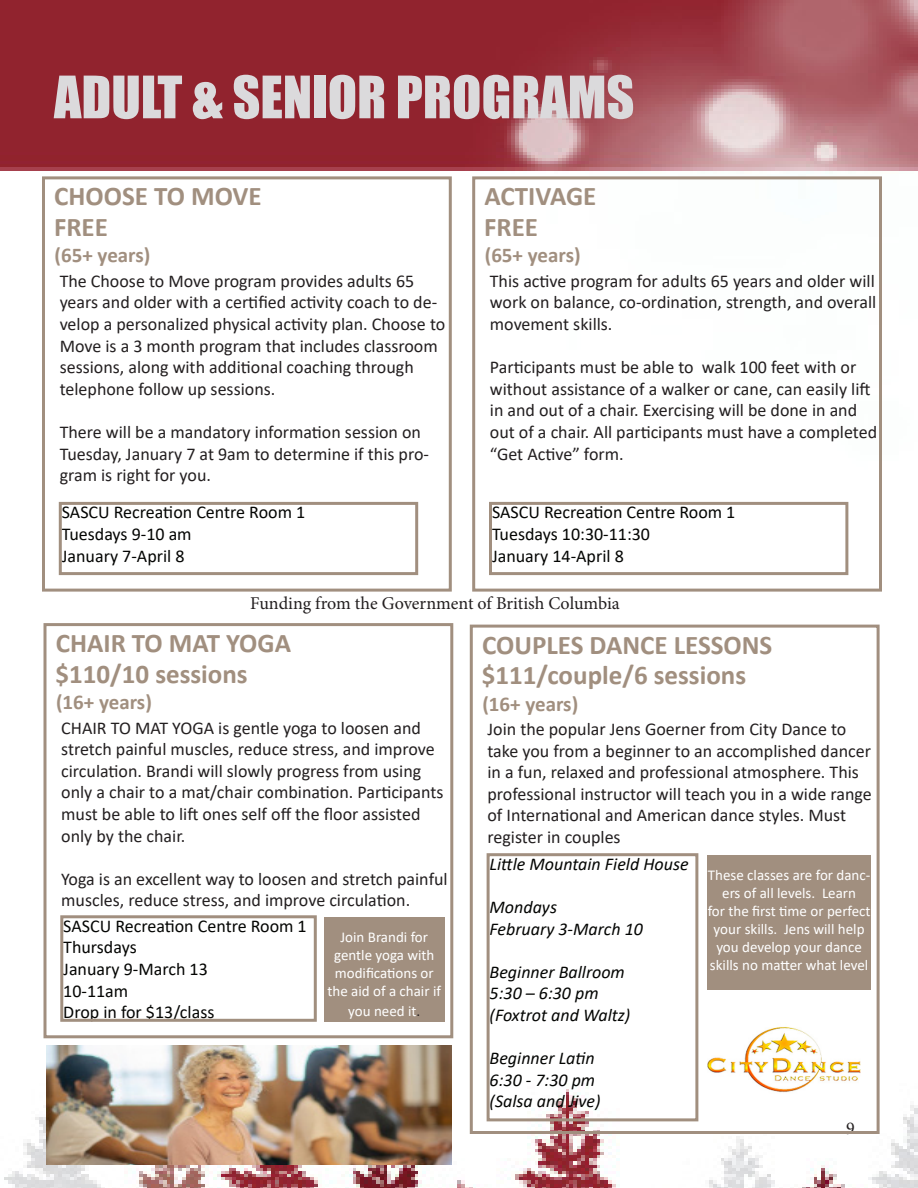
<style>
.page{position:relative;width:918px;height:1188px;background:#fff}
.page>*{position:absolute;margin:0;border:0;box-sizing:border-box;transform-origin:0 0}
.t1{font:54px "Impact";color:#dbdadc}
.t2{font:700 27px "Calibri";color:#a18f7f}
.t3{font:700 21px "Calibri";color:#a18f7f}
.t4{font:18px/21.6px "Calibri";color:#231f20}
.t5{font:18px/21.6px "Calibri";color:#040503}
.t6{font:italic 18px/21.6px "Calibri";color:#040503}
.t7{font:18px "Minion Pro";letter-spacing:-.005em;color:#231f20}
.t8{font:15px/18px "Calibri";color:#fff;text-align:center}
.s1{color:#231f20}
</style>
<div class="page">
<img style="left:0;top:0;width:918px;height:1188px">
<div style="left:44px;top:623px;width:409px;height:415px;border:3px solid #a18f7f"></div>
<div style="left:472px;top:176px;width:410px;height:416px;border:3px solid #a18f7f"></div>
<div style="left:59px;top:502px;width:359px;height:73px;border:3px solid #a18f7f"></div>
<div style="left:42px;top:176px;width:410px;height:416px;border:3px solid #a18f7f"></div>
<div style="left:489px;top:502px;width:359px;height:73px;border:3px solid #a18f7f"></div>
<div style="left:60px;top:915px;width:257px;height:107px;border:3px solid #a18f7f"></div>
<div style="left:324px;top:917px;width:121px;height:105px;background:#a18f7f"></div>
<img style="left:47px;top:1046px;width:405px;height:119px">
<div style="left:470px;top:625px;width:410px;height:509px;border:3px solid #a18f7f"></div>
<div style="left:487px;top:853px;width:211px;height:268px;border:3px solid #a18f7f"></div>
<div style="left:707px;top:855px;width:164px;height:135px;background:#a18f7f"></div>
<img style="left:707px;top:1015px;width:153px;height:88px">
<p class="t1" style="left:54px;top:55px;width:582px">ADULT &amp; SENIOR PROGRAMS</p>
<p class="t2" style="left:54px;top:177px;width:209px">CHOOSE TO MOVE</p>
<p class="t2" style="left:54px;top:208px;width:55px">FREE</p>
<p class="t3" style="left:55px;top:241px;width:97px">(65+ years)</p>
<p class="t4" style="left:60px;top:270px;width:387px">The Choose to Move program provides adults 65 years and older with a certified activity coach to de&shy;velop a personalized physical activity plan. Choose to Move is a 3 month program that includes classroom sessions, along with additional coaching through telephone follow up sessions.</p>
<p class="t4" style="left:60px;top:421px;width:371px">There will be a mandatory information session on<br>Tuesday, January 7 at 9am to determine if this pro&shy;gram is right for you.</p>
<p class="t5" style="left:62px;top:501px;width:245px">SASCU Recreation Centre Room 1</p>
<p class="t5" style="left:62px;top:523px;width:131px">Tuesdays 9-10 am</p>
<p class="t5" style="left:62px;top:544px;width:124px">January 7-April 8</p>
<p class="t2" style="left:484px;top:177px;width:113px">ACTIVAGE</p>
<p class="t2" style="left:484px;top:208px;width:55px">FREE</p>
<p class="t3" style="left:485px;top:241px;width:97px">(65+ years)</p>
<p class="t4" style="left:490px;top:270px;width:388px;text-align:justify">This active program for adults 65 years and older will work on balance, co-ordination, strength, and overall movement skills.</p>
<p class="t4" style="left:490px;top:356px;width:389px">Participants must be able to walk 100 feet with or without assistance of a walker or cane, can easily lift in and out of a chair. Exercising will be done in and out of a chair. All participants must have a completed “Get Active” form.</p>
<p class="t5" style="left:492px;top:501px;width:245px">SASCU Recreation Centre Room 1</p>
<p class="t5" style="left:492px;top:523px;width:160px">Tuesdays 10:30-11:30</p>
<p class="t5" style="left:492px;top:544px;width:133px">January 14-April 8</p>
<p class="t7" style="left:250px;top:591px;width:371px">Funding from the Government of British Columbia</p>
<p class="t2" style="left:56px;top:624px;width:237px">CHAIR TO MAT YOGA</p>
<p class="t2" style="left:56px;top:655px;width:194px">$110/10 sessions</p>
<p class="t3" style="left:56px;top:687px;width:97px">(16+ years)</p>
<p class="t4" style="left:61px;top:716px;width:384px">CHAIR TO MAT YOGA is gentle yoga to loosen and stretch painful muscles, reduce stress, and improve circulation. Brandi will slowly progress from using only a chair to a mat/chair combination. Participants must be able to lift ones self off the floor assisted only by the chair.</p>
<p class="t4" style="left:61px;top:867px;width:388px">Yoga is an excellent way to loosen and stretch painful muscles, reduce stress, and improve circulation.</p>
<p class="t5" style="left:63px;top:915px;width:245px">SASCU Recreation Centre Room 1<br>Thursdays</p>
<p class="t5" style="left:63px;top:958px;width:153px">January 9-March 13<br>10-11am<br>Drop in for $13/class</p>
<p class="t8" style="left:327px;top:927px;width:115px">Join Brandi for gentle yoga with modifications or the aid of a chair if</p>
<p class="t8" style="left:348px;top:1001px;width:74px">you need it<span class="s1">.</span></p>
<p class="t2" style="left:482px;top:625px;width:292px">COUPLES DANCE LESSONS</p>
<p class="t2" style="left:482px;top:656px;width:266px">$111/couple/6 sessions</p>
<p class="t3" style="left:482px;top:689px;width:97px">(16+ years)</p>
<p class="t4" style="left:488px;top:718px;width:386px">Join the popular Jens Goerner from City Dance to take you from a beginner to an accomplished dancer in a fun, relaxed and professional atmosphere. This professional instructor will teach you in a wide range of International and American dance styles. Must register in couples</p>
<p class="t6" style="left:490px;top:852px;width:201px">Little Mountain Field House</p>
<p class="t6" style="left:490px;top:895px;width:155px">Mondays<br>February 3-March 10</p>
<p class="t6" style="left:490px;top:960px;width:137px">Beginner Ballroom</p>
<p class="t6" style="left:490px;top:982px;width:111px">5:30 – 6:30 pm</p>
<p class="t6" style="left:490px;top:1003px;width:142px">(Foxtrot and Waltz)</p>
<p class="t6" style="left:490px;top:1047px;width:107px">Beginner Latin</p>
<p class="t6" style="left:490px;top:1068px;width:107px">6:30 - 7:30 pm</p>
<p class="t6" style="left:490px;top:1090px;width:113px">(Salsa and Jive)</p>
<p class="t8" style="left:708px;top:865px;width:164px">These classes are for danc&shy;ers of all levels. Learn</p>
<p class="t8" style="left:708px;top:901px;width:164px">for the first time or perfect your skills. Jens will help you develop your dance skills no matter what level</p>
<p class="t7" style="left:846px;top:1116px;width:10px">9</p>
</div>
